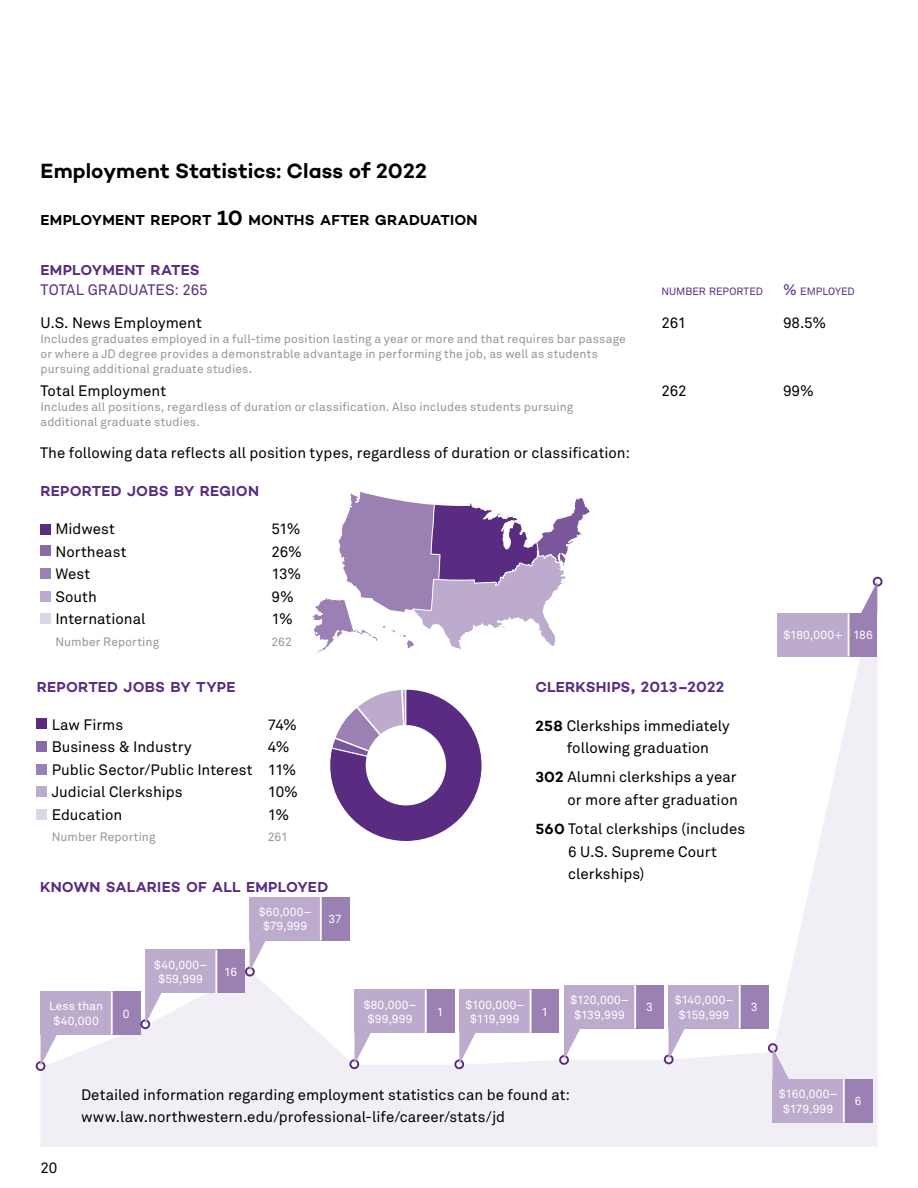
<style>
.page{position:relative;width:918px;height:1188px;background:#fff}
.page>*{position:absolute;margin:0;border:0;box-sizing:border-box;transform-origin:0 0}
.t1{font:600 21px "Campton";letter-spacing:.005em;color:#000}
.t2{font:15px/22.5px "Akkurat Pro";color:#000}
.t3{font:15px "Akkurat Pro";letter-spacing:.005em;color:#592c82}
.t4{font:600 14.7px "Campton";letter-spacing:.015em;color:#592c82}
.t5{font:600 14.7px "Campton";letter-spacing:.015em;color:#000}
.t6{font:12px/15px "Akkurat Pro";letter-spacing:.01em;color:#939598}
.t7{font:11.85px/14.5px "Akkurat Pro";letter-spacing:.015em;color:#fff;text-align:center}
.t8{font:10.5px "Akkurat Pro";letter-spacing:-.005em;color:#592c82}
.s1{font-size:21px}
.s2{font-size:15px}
.s3{font-family:"Campton";font-weight:600}
</style>
<div class="page">
<svg style="left:40px;top:601px;width:838px;height:546px"></svg>
<svg style="left:36px;top:1061px;width:9px;height:10px"></svg>
<div style="left:41px;top:991px;width:71px;height:44px;background:#bdabcd"></div>
<div style="left:112px;top:991px;width:29px;height:44px;background:#9b80b4"></div>
<hr style="left:111px;top:991px;width:2px;height:44px;background:#fff">
<svg style="left:38px;top:1035px;width:19px;height:34px"></svg>
<svg style="left:140px;top:1019px;width:10px;height:10px"></svg>
<div style="left:145px;top:950px;width:71px;height:43px;background:#bdabcd"></div>
<div style="left:216px;top:950px;width:29px;height:43px;background:#9b80b4"></div>
<hr style="left:215px;top:950px;width:2px;height:43px;background:#fff">
<svg style="left:142px;top:993px;width:19px;height:34px"></svg>
<svg style="left:245px;top:967px;width:10px;height:9px"></svg>
<div style="left:250px;top:897px;width:71px;height:43px;background:#bdabcd"></div>
<div style="left:321px;top:897px;width:29px;height:43px;background:#9b80b4"></div>
<hr style="left:320px;top:897px;width:2px;height:43px;background:#fff">
<svg style="left:247px;top:940px;width:19px;height:35px"></svg>
<svg style="left:349px;top:1059px;width:10px;height:10px"></svg>
<div style="left:355px;top:990px;width:71px;height:43px;background:#bdabcd"></div>
<div style="left:426px;top:990px;width:29px;height:43px;background:#9b80b4"></div>
<hr style="left:425px;top:990px;width:2px;height:43px;background:#fff">
<svg style="left:351px;top:1033px;width:20px;height:34px"></svg>
<svg style="left:454px;top:1059px;width:10px;height:10px"></svg>
<div style="left:459px;top:990px;width:72px;height:43px;background:#bdabcd"></div>
<div style="left:531px;top:990px;width:28px;height:43px;background:#9b80b4"></div>
<hr style="left:530px;top:990px;width:1px;height:43px;background:#fff">
<svg style="left:456px;top:1033px;width:20px;height:34px"></svg>
<svg style="left:559px;top:1055px;width:10px;height:10px"></svg>
<div style="left:564px;top:985px;width:71px;height:43px;background:#bdabcd"></div>
<div style="left:635px;top:985px;width:29px;height:43px;background:#9b80b4"></div>
<hr style="left:634px;top:985px;width:2px;height:43px;background:#fff">
<svg style="left:561px;top:1028px;width:19px;height:35px"></svg>
<svg style="left:664px;top:1055px;width:10px;height:9px"></svg>
<div style="left:669px;top:985px;width:71px;height:43px;background:#bdabcd"></div>
<div style="left:740px;top:985px;width:28px;height:43px;background:#9b80b4"></div>
<hr style="left:739px;top:985px;width:2px;height:43px;background:#fff">
<svg style="left:666px;top:1028px;width:19px;height:34px"></svg>
<svg style="left:873px;top:577px;width:10px;height:10px"></svg>
<div style="left:777px;top:613px;width:72px;height:43px;background:#bdabcd"></div>
<div style="left:849px;top:613px;width:28px;height:43px;background:#9b80b4"></div>
<hr style="left:848px;top:613px;width:1px;height:43px;background:#fff">
<svg style="left:861px;top:579px;width:20px;height:34px"></svg>
<svg style="left:309px;top:491px;width:283px;height:165px"></svg>
<div style="left:40px;top:568px;width:11px;height:10px;background:#9b80b4"></div>
<div style="left:40px;top:546px;width:11px;height:10px;background:#8b6ba7"></div>
<div style="left:40px;top:614px;width:11px;height:10px;background:#ded5e6"></div>
<div style="left:40px;top:591px;width:11px;height:10px;background:#bdabcd"></div>
<div style="left:40px;top:525px;width:11px;height:10px;background:#592c82"></div>
<div style="left:773px;top:1079px;width:71px;height:43px;background:#bdabcd"></div>
<div style="left:844px;top:1079px;width:29px;height:43px;background:#9b80b4"></div>
<hr style="left:843px;top:1079px;width:2px;height:43px;background:#fff">
<svg style="left:768px;top:1043px;width:10px;height:10px"></svg>
<svg style="left:770px;top:1045px;width:19px;height:34px"></svg>
<div style="left:37px;top:764px;width:10px;height:10px;background:#9b80b4"></div>
<div style="left:37px;top:742px;width:10px;height:10px;background:#8b6ba7"></div>
<div style="left:37px;top:787px;width:10px;height:10px;background:#bdabcd"></div>
<div style="left:37px;top:719px;width:10px;height:10px;background:#592c82"></div>
<div style="left:37px;top:809px;width:10px;height:10px;background:#ded5e6"></div>
<svg style="left:329px;top:688px;width:154px;height:154px"></svg>
<h1 class="t1" style="left:40px;top:158px;width:388px">Employment Statistics: Class of 2022</h1>
<p class="t5" style="left:40px;top:211px;width:439px">EMPLOYMENT REPORT <span class="s1">10</span> MONTHS AFTER GRADUATION</p>
<p class="t4" style="left:40px;top:261px;width:161px">EMPLOYMENT RATES</p>
<p class="t3" style="left:41px;top:281px;width:169px">TOTAL GRADUATES: 265</p>
<p class="t8" style="left:662px;top:286px;width:103px">NUMBER REPORTED</p>
<p class="t8" style="left:783px;top:286px;width:73px"><span class="s2">%</span> EMPLOYED</p>
<p class="t2" style="left:40px;top:312px;width:163px">U.S. News Employment</p>
<p class="t2" style="left:662px;top:312px;width:26px">261</p>
<p class="t2" style="left:783px;top:312px;width:45px">98.5%</p>
<p class="t6" style="left:40px;top:332px;width:587px">Includes graduates employed in a full-time position lasting a year or more and that requires bar passage or where a JD degree provides a demonstrable advantage in performing the job, as well as students pursuing additional graduate studies.</p>
<p class="t2" style="left:40px;top:379px;width:127px">Total Employment</p>
<p class="t2" style="left:662px;top:379px;width:27px">262</p>
<p class="t2" style="left:783px;top:379px;width:32px">99%</p>
<p class="t6" style="left:40px;top:399px;width:534px">Includes all positions, regardless of duration or classification. Also includes students pursuing additional graduate studies.</p>
<p class="t2" style="left:40px;top:442px;width:591px">The following data reflects all position types, regardless of duration or classification:</p>
<p class="t4" style="left:40px;top:482px;width:220px">REPORTED JOBS BY REGION</p>
<p class="t2" style="left:55px;top:518px;width:61px">Midwest</p>
<p class="t2" style="left:272px;top:518px;width:31px">51%</p>
<p class="t2" style="left:55px;top:540px;width:73px">Northeast</p>
<p class="t2" style="left:272px;top:540px;width:32px">26%</p>
<p class="t2" style="left:55px;top:563px;width:36px">West</p>
<p class="t2" style="left:272px;top:563px;width:31px">13%</p>
<p class="t2" style="left:55px;top:585px;width:43px">South</p>
<p class="t2" style="left:272px;top:585px;width:24px">9%</p>
<p class="t2" style="left:55px;top:608px;width:92px">International</p>
<p class="t2" style="left:272px;top:608px;width:23px">1%</p>
<p class="t6" style="left:55px;top:634px;width:105px">Number Reporting</p>
<p class="t6" style="left:271px;top:634px;width:22px">262</p>
<p class="t4" style="left:37px;top:677px;width:200px">REPORTED JOBS BY TYPE</p>
<p class="t2" style="left:52px;top:713px;width:73px">Law Firms</p>
<p class="t2" style="left:268px;top:713px;width:31px">74%</p>
<p class="t2" style="left:52px;top:736px;width:141px">Business &amp; Industry</p>
<p class="t2" style="left:52px;top:736px;width:246px;text-indent:216px">4%<br>Public Sector/Public Interest 11%<br>Judicial Clerkships</p>
<p class="t2" style="left:268px;top:781px;width:32px">10%</p>
<p class="t2" style="left:52px;top:803px;width:72px">Education</p>
<p class="t2" style="left:268px;top:803px;width:23px">1%</p>
<p class="t6" style="left:52px;top:830px;width:105px">Number Reporting</p>
<p class="t6" style="left:268px;top:830px;width:22px">261</p>
<p class="t4" style="left:40px;top:877px;width:290px">KNOWN SALARIES OF ALL EMPLOYED</p>
<p class="t7" style="left:49px;top:999px;width:55px">Less than $40,000</p>
<p class="t7" style="left:123px;top:1006px;width:8px">0</p>
<p class="t7" style="left:154px;top:957px;width:55px">$40,000– $59,999</p>
<p class="t7" style="left:224px;top:965px;width:14px">16</p>
<p class="t7" style="left:259px;top:905px;width:54px">$60,000– $79,999</p>
<p class="t7" style="left:328px;top:912px;width:15px">37</p>
<p class="t4" style="left:535px;top:677px;width:190px">CLERKSHIPS<span class="s1">,</span> <span class="s2">2013–2022</span></p>
<p class="t2" style="left:567px;top:714px;width:165px;text-indent:-31px"><span class="s3">258</span> Clerkships immediately following graduation</p>
<p class="t2" style="left:535px;top:766px;width:204px;text-align:right"><span class="s3">302</span> Alumni clerkships a year or more after graduation</p>
<p class="t2" style="left:568px;top:818px;width:178px;text-indent:-33px"><span class="s3">560</span> Total clerkships (includes<br>6 U.S. Supreme Court clerkships)</p>
<p class="t7" style="left:364px;top:997px;width:54px">$80,000– $99,999</p>
<p class="t7" style="left:437px;top:1004px;width:8px">1</p>
<p class="t7" style="left:466px;top:997px;width:60px">$100,000– $119,999</p>
<p class="t7" style="left:542px;top:1004px;width:8px">1</p>
<p class="t7" style="left:570px;top:993px;width:60px">$120,000– $139,999</p>
<p class="t7" style="left:646px;top:1000px;width:8px">3</p>
<p class="t7" style="left:675px;top:993px;width:60px">$140,000– $159,999</p>
<p class="t7" style="left:751px;top:1000px;width:8px">3</p>
<p class="t7" style="left:784px;top:628px;width:91px">$180,000+ 186</p>
<p class="t2" style="left:40px;top:1157px;width:18px">20</p>
<p class="t2" style="left:81px;top:1083px;width:491px">Detailed information regarding employment statistics can be found at: www.law.northwestern.edu/professional-life/career/stats/jd</p>
<p class="t7" style="left:779px;top:1087px;width:60px">$160,000– $179,999</p>
<p class="t7" style="left:855px;top:1094px;width:8px">6</p>
</div>
